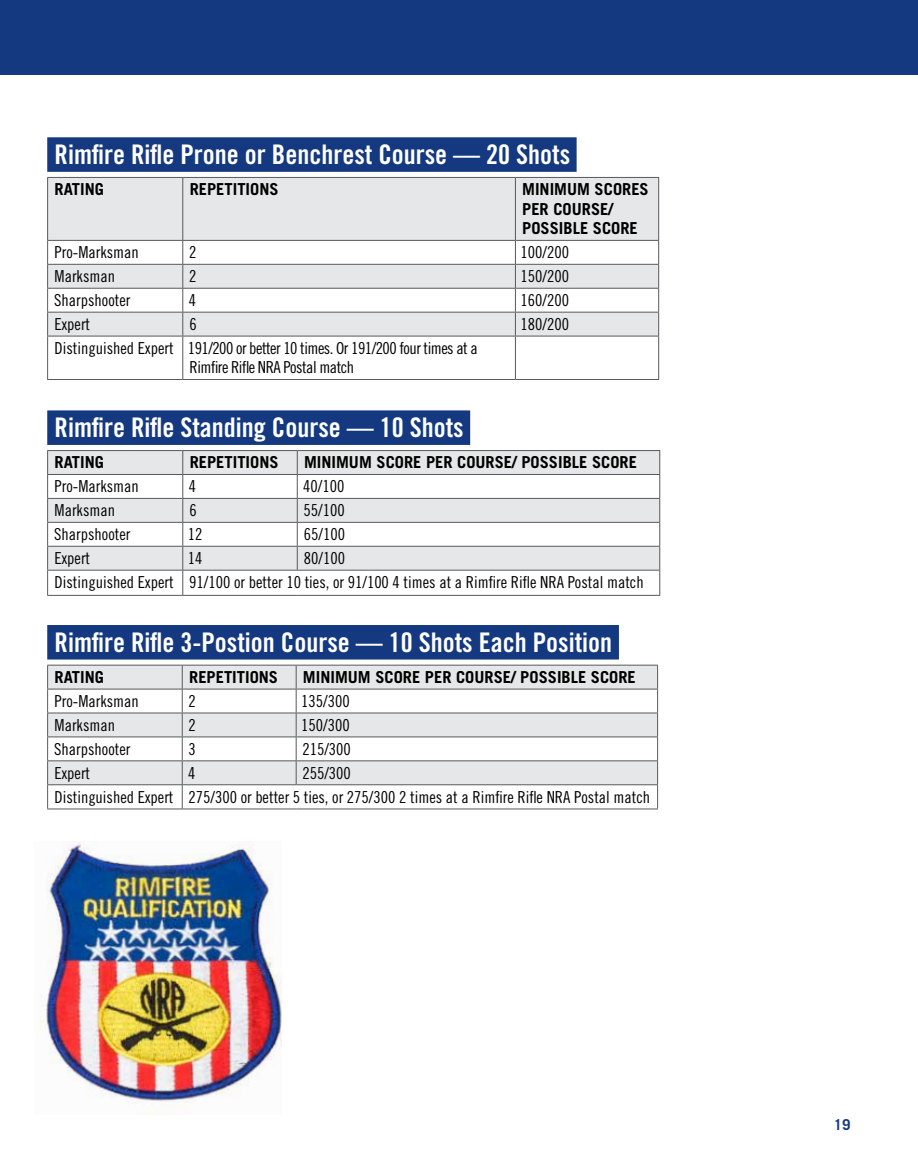
<style>
.page{position:relative;width:918px;height:1175px;background:#fff}
.page>*{position:absolute;margin:0;border:0;box-sizing:border-box;transform-origin:0 0}
.t1{font:27px "Trade Gothic LT Std Bd Cn 20";color:#fff}
.t2{font:16.5px/23.9px "Trade Gothic LT Std Cn 18";color:#000}
.t3{font:700 16.5px/19.5px "Trade Gothic LT Std";color:#000}
.t4{font:16.5px/19.5px "Trade Gothic LT Std Cn 18";letter-spacing:-.03em;color:#000}
.t5{font:700 15px "Trade Gothic LT Std";color:#143980}
</style>
<div class="page">
<div style="left:0;top:0;width:918px;height:74px;background:#143980"></div>
<div style="left:47px;top:137px;width:530px;height:35px;background:#143980"></div>
<svg style="left:48px;top:178px;width:610px;height:158px;fill:#e6e7e8"></svg>
<hr style="left:47px;top:177px;width:136px;height:1px;background:#58595b">
<hr style="left:47px;top:178px;width:1px;height:62px;background:#58595b">
<hr style="left:183px;top:177px;width:332px;height:1px;background:#58595b">
<hr style="left:182px;top:178px;width:1px;height:62px;background:#58595b">
<hr style="left:515px;top:177px;width:144px;height:1px;background:#58595b">
<hr style="left:515px;top:178px;width:1px;height:62px;background:#58595b">
<hr style="left:658px;top:178px;width:1px;height:62px;background:#58595b">
<hr style="left:47px;top:240px;width:136px;height:1px;background:#58595b">
<hr style="left:183px;top:240px;width:332px;height:1px;background:#58595b">
<hr style="left:515px;top:240px;width:144px;height:1px;background:#58595b">
<hr style="left:47px;top:264px;width:136px;height:1px;background:#58595b">
<hr style="left:183px;top:264px;width:332px;height:1px;background:#58595b">
<hr style="left:515px;top:264px;width:144px;height:1px;background:#58595b">
<hr style="left:47px;top:288px;width:136px;height:1px;background:#58595b">
<hr style="left:183px;top:288px;width:332px;height:1px;background:#58595b">
<hr style="left:515px;top:288px;width:144px;height:1px;background:#58595b">
<hr style="left:47px;top:312px;width:136px;height:1px;background:#58595b">
<svg style="left:47px;top:241px;width:1px;height:95px"></svg>
<hr style="left:183px;top:312px;width:332px;height:1px;background:#58595b">
<svg style="left:182px;top:241px;width:1px;height:95px"></svg>
<hr style="left:515px;top:312px;width:144px;height:1px;background:#58595b">
<svg style="left:515px;top:241px;width:1px;height:95px"></svg>
<svg style="left:658px;top:241px;width:1px;height:95px"></svg>
<hr style="left:47px;top:336px;width:136px;height:1px;background:#58595b">
<hr style="left:47px;top:336px;width:1px;height:43px;background:#58595b">
<hr style="left:183px;top:336px;width:332px;height:1px;background:#58595b">
<hr style="left:182px;top:336px;width:1px;height:43px;background:#58595b">
<hr style="left:515px;top:336px;width:144px;height:1px;background:#58595b">
<hr style="left:515px;top:336px;width:1px;height:43px;background:#58595b">
<hr style="left:658px;top:336px;width:1px;height:43px;background:#58595b">
<hr style="left:47px;top:379px;width:136px;height:1px;background:#58595b">
<hr style="left:183px;top:379px;width:332px;height:1px;background:#58595b">
<hr style="left:515px;top:379px;width:144px;height:1px;background:#58595b">
<div style="left:47px;top:410px;width:423px;height:35px;background:#143980"></div>
<svg style="left:48px;top:451px;width:611px;height:119px;fill:#e6e7e8"></svg>
<hr style="left:47px;top:450px;width:136px;height:1px;background:#58595b">
<hr style="left:183px;top:450px;width:114px;height:1px;background:#58595b">
<hr style="left:297px;top:450px;width:363px;height:1px;background:#58595b">
<hr style="left:47px;top:474px;width:136px;height:1px;background:#58595b">
<hr style="left:183px;top:474px;width:114px;height:1px;background:#58595b">
<hr style="left:297px;top:474px;width:363px;height:1px;background:#58595b">
<hr style="left:47px;top:498px;width:136px;height:1px;background:#58595b">
<hr style="left:183px;top:498px;width:114px;height:1px;background:#58595b">
<hr style="left:297px;top:498px;width:363px;height:1px;background:#58595b">
<hr style="left:47px;top:522px;width:136px;height:1px;background:#58595b">
<hr style="left:183px;top:522px;width:114px;height:1px;background:#58595b">
<hr style="left:297px;top:522px;width:363px;height:1px;background:#58595b">
<hr style="left:47px;top:546px;width:136px;height:1px;background:#58595b">
<hr style="left:183px;top:546px;width:114px;height:1px;background:#58595b">
<hr style="left:297px;top:546px;width:363px;height:1px;background:#58595b">
<svg style="left:297px;top:451px;width:1px;height:119px"></svg>
<hr style="left:47px;top:570px;width:136px;height:1px;background:#58595b">
<svg style="left:47px;top:451px;width:1px;height:144px"></svg>
<hr style="left:183px;top:570px;width:114px;height:1px;background:#58595b">
<svg style="left:182px;top:451px;width:1px;height:144px"></svg>
<hr style="left:297px;top:570px;width:363px;height:1px;background:#58595b">
<svg style="left:659px;top:451px;width:1px;height:144px"></svg>
<hr style="left:47px;top:595px;width:136px;height:1px;background:#58595b">
<hr style="left:183px;top:595px;width:114px;height:1px;background:#58595b">
<hr style="left:297px;top:595px;width:363px;height:1px;background:#58595b">
<div style="left:47px;top:625px;width:572px;height:34px;background:#143980"></div>
<svg style="left:48px;top:665px;width:609px;height:119px;fill:#e6e7e8"></svg>
<hr style="left:47px;top:664px;width:135px;height:1px;background:#58595b">
<hr style="left:182px;top:664px;width:114px;height:1px;background:#58595b">
<hr style="left:296px;top:664px;width:362px;height:1px;background:#58595b">
<hr style="left:47px;top:688px;width:135px;height:1px;background:#58595b">
<hr style="left:182px;top:688px;width:114px;height:1px;background:#58595b">
<hr style="left:296px;top:688px;width:362px;height:1px;background:#58595b">
<hr style="left:47px;top:712px;width:135px;height:1px;background:#58595b">
<hr style="left:182px;top:712px;width:114px;height:1px;background:#58595b">
<hr style="left:296px;top:712px;width:362px;height:1px;background:#58595b">
<hr style="left:47px;top:736px;width:135px;height:1px;background:#58595b">
<hr style="left:182px;top:736px;width:114px;height:1px;background:#58595b">
<hr style="left:296px;top:736px;width:362px;height:1px;background:#58595b">
<hr style="left:47px;top:760px;width:135px;height:1px;background:#58595b">
<hr style="left:182px;top:760px;width:114px;height:1px;background:#58595b">
<hr style="left:296px;top:760px;width:362px;height:1px;background:#58595b">
<svg style="left:296px;top:665px;width:1px;height:119px"></svg>
<hr style="left:47px;top:784px;width:135px;height:1px;background:#58595b">
<svg style="left:47px;top:665px;width:1px;height:143px"></svg>
<hr style="left:182px;top:784px;width:114px;height:1px;background:#58595b">
<svg style="left:182px;top:665px;width:1px;height:143px"></svg>
<hr style="left:296px;top:784px;width:362px;height:1px;background:#58595b">
<svg style="left:657px;top:665px;width:1px;height:143px"></svg>
<hr style="left:47px;top:808px;width:135px;height:1px;background:#58595b">
<hr style="left:182px;top:808px;width:114px;height:1px;background:#58595b">
<hr style="left:296px;top:808px;width:362px;height:1px;background:#58595b">
<img style="left:40px;top:841px;width:241px;height:273px">
<h1 class="t1" style="left:55px;top:138px;width:517px">Rimfire Rifle Prone or Benchrest Course — 20 Shots</h1>
<p class="t3" style="left:55px;top:179px;width:51px">RATING</p>
<p class="t3" style="left:190px;top:179px;width:90px">REPETITIONS</p>
<p class="t3" style="left:522px;top:179px;width:128px">MINIMUM SCORES<br>PER COURSE/<br>POSSIBLE SCORE</p>
<p class="t2" style="left:55px;top:240px;width:86px">Pro-Marksman</p>
<p class="t2" style="left:189px;top:240px;width:9px">2</p>
<p class="t2" style="left:521px;top:240px;width:50px">100/200</p>
<p class="t2" style="left:55px;top:264px;width:62px">Marksman</p>
<p class="t2" style="left:189px;top:264px;width:9px">2</p>
<p class="t2" style="left:521px;top:264px;width:50px">150/200</p>
<p class="t2" style="left:54px;top:288px;width:78px">Sharpshooter</p>
<p class="t2" style="left:189px;top:288px;width:9px">4</p>
<p class="t2" style="left:521px;top:288px;width:50px">160/200</p>
<p class="t2" style="left:54px;top:312px;width:37px">Expert</p>
<p class="t2" style="left:189px;top:312px;width:9px">6</p>
<p class="t2" style="left:521px;top:312px;width:50px">180/200</p>
<p class="t4" style="left:190px;top:338px;width:290px;text-indent:-135px">Distinguished Expert 191/200 or better 10 times. Or 191/200 four times at a<br>Rimfire Rifle NRA Postal match</p>
<h1 class="t1" style="left:55px;top:411px;width:411px">Rimfire Rifle Standing Course — 10 Shots</h1>
<p class="t3" style="left:55px;top:452px;width:51px">RATING</p>
<p class="t3" style="left:190px;top:452px;width:90px">REPETITIONS</p>
<p class="t3" style="left:304px;top:452px;width:334px">MINIMUM SCORE PER COURSE/ POSSIBLE SCORE</p>
<p class="t2" style="left:55px;top:474px;width:86px">Pro-Marksman</p>
<p class="t2" style="left:189px;top:474px;width:9px">4</p>
<p class="t2" style="left:303px;top:474px;width:43px">40/100</p>
<p class="t2" style="left:55px;top:498px;width:62px">Marksman</p>
<p class="t2" style="left:189px;top:498px;width:9px">6</p>
<p class="t2" style="left:304px;top:498px;width:43px">55/100</p>
<p class="t2" style="left:54px;top:522px;width:78px">Sharpshooter</p>
<p class="t2" style="left:188px;top:522px;width:16px">12</p>
<p class="t2" style="left:304px;top:522px;width:43px">65/100</p>
<p class="t2" style="left:54px;top:546px;width:37px">Expert</p>
<p class="t2" style="left:188px;top:546px;width:16px">14</p>
<p class="t2" style="left:54px;top:546px;width:591px;text-indent:249px">80/100<br>Distinguished Expert 91/100 or better 10 ties, or 91/100 4 times at a Rimfire Rifle NRA Postal match</p>
<h1 class="t1" style="left:55px;top:626px;width:559px">Rimfire Rifle 3-Postion Course — 10 Shots Each Position</h1>
<p class="t3" style="left:55px;top:667px;width:51px">RATING</p>
<p class="t3" style="left:189px;top:667px;width:90px">REPETITIONS</p>
<p class="t3" style="left:303px;top:667px;width:334px">MINIMUM SCORE PER COURSE/ POSSIBLE SCORE</p>
<p class="t2" style="left:55px;top:689px;width:86px">Pro-Marksman</p>
<p class="t2" style="left:189px;top:689px;width:9px">2</p>
<p class="t2" style="left:301px;top:689px;width:50px">135/300</p>
<p class="t2" style="left:55px;top:713px;width:62px">Marksman</p>
<p class="t2" style="left:188px;top:713px;width:9px">2</p>
<p class="t2" style="left:301px;top:713px;width:50px">150/300</p>
<p class="t2" style="left:54px;top:737px;width:78px">Sharpshooter</p>
<p class="t2" style="left:189px;top:737px;width:9px">3</p>
<p class="t2" style="left:302px;top:737px;width:50px">215/300</p>
<p class="t2" style="left:54px;top:760px;width:37px">Expert</p>
<p class="t2" style="left:188px;top:760px;width:9px">4</p>
<p class="t2" style="left:54px;top:760px;width:597px;text-indent:248px">255/300<br>Distinguished Expert 275/300 or better 5 ties, or 275/300 2 times at a Rimfire Rifle NRA Postal match</p>
<p class="t5" style="left:834px;top:1115px;width:18px">19</p>
</div>
